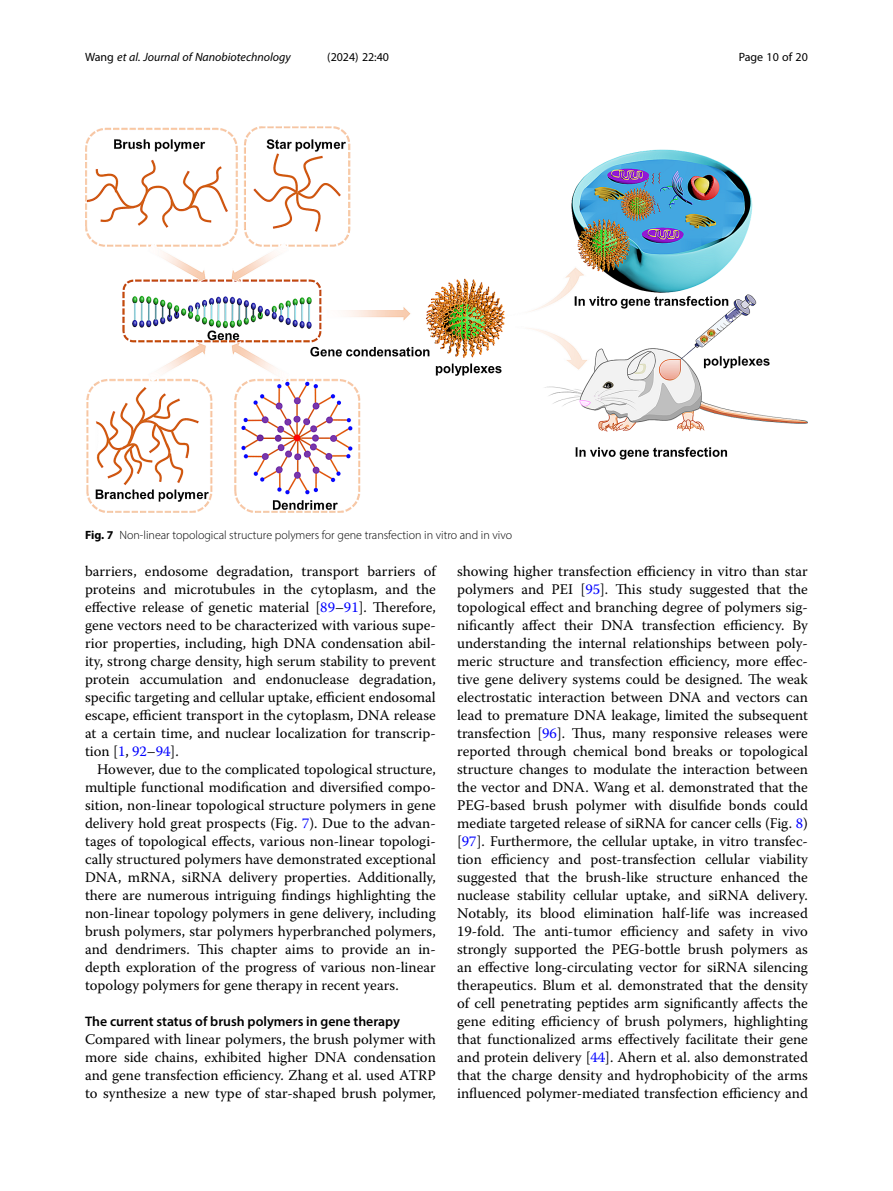
<style>
.page{position:relative;width:893px;height:1191px;background:#fff}
.page>*{position:absolute;margin:0;border:0;box-sizing:border-box;transform-origin:0 0}
.Body_Text{font:14.7px/18px "Warnock Pro";color:#000;text-align:justify}
.Body_Text_Indent{font:14.7px/18px "Warnock Pro";color:#000;text-align:justify}
.Head_2{font:600 13.8px "Myriad Pro";color:#000}
.Figure_Caption{font:300 12px "Myriad Pro";color:#000}
.t1{font:italic 12px "Myriad Pro";color:#000}
.t2{font:12px "Myriad Pro";color:#000}
.s1{font-style:normal}
.s2{font-weight:700}
.s3{color:#00f}
</style>
<div class="page">
<img style="left:85px;top:126px;width:723px;height:386px">
<p class="t1" style="left:85px;top:50px;width:207px"><span class="s1">Wang</span> et al. Journal of Nanobiotechnology</p>
<p class="t2" style="left:327px;top:50px;width:63px">(2024) 22:40</p>
<p class="t2" style="left:739px;top:50px;width:71px">Page 10 of 20</p>
<p class="Figure_Caption" style="left:85px;top:528px;width:429px"><span class="s2">Fig. 7</span> Non-linear topological structure polymers for gene transfection in vitro and in vivo</p>
<p class="Body_Text" style="left:85px;top:562px;width:352px">barriers, endosome degradation, transport barriers of proteins and microtubules in the cytoplasm, and the effective release of genetic material [<span class="s3">89</span>–<span class="s3">91</span>]. Therefore, gene vectors need to be characterized with various supe&shy;rior properties, including, high DNA condensation abil&shy;ity, strong charge density, high serum stability to prevent protein accumulation and endonuclease degradation, specific targeting and cellular uptake, efficient endosomal escape, efficient transport in the cytoplasm, DNA release at a certain time, and nuclear localization for transcrip&shy;tion [<span class="s3">1</span>, <span class="s3">92</span>–<span class="s3">94</span>].</p>
<p class="Body_Text_Indent" style="left:85px;top:760px;width:352px;text-indent:12px">However, due to the complicated topological structure, multiple functional modification and diversified compo&shy;sition, non-linear topological structure polymers in gene delivery hold great prospects (Fig. <span class="s3">7</span>). Due to the advan&shy;tages of topological effects, various non-linear topologi&shy;cally structured polymers have demonstrated exceptional DNA, mRNA, siRNA delivery properties. Additionally, there are numerous intriguing findings highlighting the non-linear topology polymers in gene delivery, including brush polymers, star polymers hyperbranched polymers, and dendrimers. This chapter aims to provide an in&shy;depth exploration of the progress of various non-linear topology polymers for gene therapy in recent years.</p>
<p class="Head_2" style="left:85px;top:1013px;width:316px">The current status of brush polymers in gene therapy</p>
<p class="Body_Text" style="left:85px;top:1030px;width:352px">Compared with linear polymers, the brush polymer with more side chains, exhibited higher DNA condensation and gene transfection efficiency. Zhang et al. used ATRP to synthesize a new type of star-shaped brush polymer,</p>
<p class="Body_Text" style="left:457px;top:562px;width:352px">showing higher transfection efficiency in vitro than star polymers and PEI [<span class="s3">95</span>]. This study suggested that the topological effect and branching degree of polymers sig&shy;nificantly affect their DNA transfection efficiency. By understanding the internal relationships between poly&shy;meric structure and transfection efficiency, more effec&shy;tive gene delivery systems could be designed. The weak electrostatic interaction between DNA and vectors can lead to premature DNA leakage, limited the subsequent transfection [<span class="s3">96</span>]. Thus, many responsive releases were reported through chemical bond breaks or topological structure changes to modulate the interaction between the vector and DNA. Wang et al. demonstrated that the PEG-based brush polymer with disulfide bonds could mediate targeted release of siRNA for cancer cells (Fig. <span class="s3">8</span>) [<span class="s3">97</span>]. Furthermore, the cellular uptake, in vitro transfec&shy;tion efficiency and post-transfection cellular viability suggested that the brush-like structure enhanced the nuclease stability cellular uptake, and siRNA delivery.<br>Notably, its blood elimination half-life was increased 19-fold. The anti-tumor efficiency and safety in vivo strongly supported the PEG-bottle brush polymers as an effective long-circulating vector for siRNA silencing therapeutics. Blum et al. demonstrated that the density of cell penetrating peptides arm significantly affects the gene editing efficiency of brush polymers, highlighting that functionalized arms effectively facilitate their gene and protein delivery [<span class="s3">44</span>]. Ahern et al. also demonstrated that the charge density and hydrophobicity of the arms influenced polymer-mediated transfection efficiency and</p>
</div>
